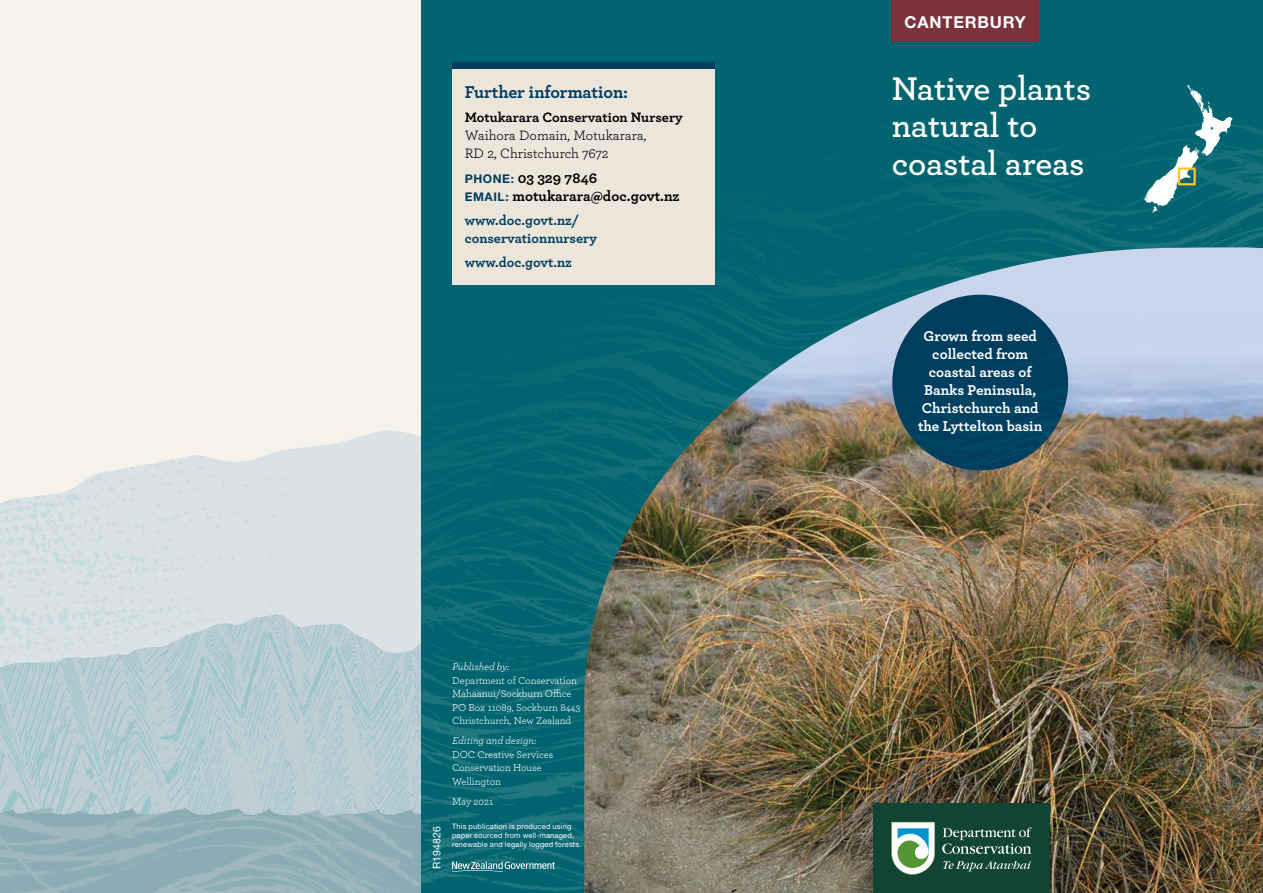
<style>
.page{position:relative;width:1263px;height:893px;background:#fff}
.page>*{position:absolute;margin:0;border:0;box-sizing:border-box;transform-origin:0 0}
.t1{font:600 34.5px/37.5px "Archer";letter-spacing:-.01em;color:#fff}
.t2{font:700 18px "Archer";letter-spacing:-.005em;color:#003d5f}
.t3{font:700 16.35px "Helvetica Neue LT Std";letter-spacing:.05em;color:#fff}
.t4{font:700 15px/18px "Archer";color:#fff;text-align:center}
.t5{font:700 15px/18px "Archer";color:#000}
.t6{font:700 14.25px/18px "Archer";color:#003d5f}
.t7{font:14.25px/18px "Archer";color:#000}
.t8{font:700 14.25px "Archer";color:#000}
.t9{font:10.5px/13.5px "Archer";letter-spacing:-.005em;color:#fff}
.t10{font:italic 10.5px "Archer";letter-spacing:-.005em;color:#fff}
.t11{font:10.5px "Helvetica Neue LT Std";letter-spacing:.01em;color:#fff}
.t12{font:7.5px/9px "Helvetica Neue LT Std";letter-spacing:.025em;color:#fff}
.s1{font-family:"Helvetica Neue LT Std";font-size:12px;color:#003d5f}
</style>
<div class="page">
<div style="left:0;top:0;width:421px;height:893px;background:#f5f2ec"></div>
<div style="left:373px;top:430px;width:48px;height:184px;background:#dbe2e5"></div>
<img style="left:0;top:433px;width:373px;height:181px">
<img style="left:0;top:614px;width:421px;height:194px">
<img style="left:0;top:808px;width:421px;height:85px">
<div style="left:421px;top:0;width:842px;height:103px;background:#006470"></div>
<img style="left:421px;top:103px;width:842px;height:790px">
<div style="left:452px;top:62px;width:262px;height:222px;background:#ebe5da"></div>
<div style="left:452px;top:62px;width:262px;height:6px;background:#003d5f"></div>
<svg style="left:452px;top:861px;width:103px;height:11px"></svg>
<div style="left:892px;top:0;width:147px;height:41px;background:#7c323a"></div>
<img style="left:892px;top:295px;width:176px;height:175px">
<svg style="left:1144px;top:85px;width:89px;height:128px"></svg>
<div style="left:873px;top:804px;width:177px;height:89px;background:#114432"></div>
<svg style="left:891px;top:822px;width:44px;height:53px;background:#9ec4b2"></svg>
<svg style="left:943px;top:861px;width:88px;height:10px"></svg>
<svg style="left:942px;top:827px;width:89px;height:27px"></svg>
<h2 class="t2" style="left:465px;top:78px;width:165px">Further information:</h2>
<h3 class="t8" style="left:465px;top:106px;width:220px">Motukarara Conservation Nursery</h3>
<h3 class="t7" style="left:465px;top:126px;width:183px">Waihora Domain, Motukarara,<br>RD 2, Christchurch 7672</h3>
<h3 class="t5" style="left:465px;top:168px;width:216px"><span class="s1">PHONE:</span> 03 329 7846<br><span class="s1">EMAIL:</span> motukarara@doc.govt.nz</h3>
<h3 class="t6" style="left:465px;top:210px;width:134px">www.doc.govt.nz/ conservationnursery</h3>
<h3 class="t6" style="left:465px;top:253px;width:108px">www.doc.govt.nz</h3>
<p class="t11" style="left:431px;top:869px;width:44px;rotate:-90deg">R194826</p>
<p class="t10" style="left:452px;top:659px;width:59px">Published by:</p>
<p class="t9" style="left:452px;top:673px;width:130px">Department of Conservation<br>Mahaanui/Sockburn Office<br>PO Box 11089, Sockburn 8443<br>Christchurch, New Zealand</p>
<p class="t10" style="left:452px;top:733px;width:86px">Editing and design:</p>
<p class="t9" style="left:452px;top:747px;width:103px">DOC Creative Services<br>Conservation House<br>Wellington</p>
<p class="t9" style="left:452px;top:794px;width:43px">May 2021</p>
<p class="t12" style="left:452px;top:821px;width:131px">This publication is produced using paper sourced from well-managed, renewable and legally logged forests.</p>
<h3 class="t3" style="left:904px;top:13px;width:123px">CANTERBURY</h3>
<h1 class="t1" style="left:892px;top:68px;width:201px">Native plants natural to coastal areas</h1>
<h3 class="t4" style="left:918px;top:326px;width:126px">Grown from seed collected from coastal areas of<br>Banks Peninsula,<br>Christchurch and the Lyttelton basin</h3>
</div>
